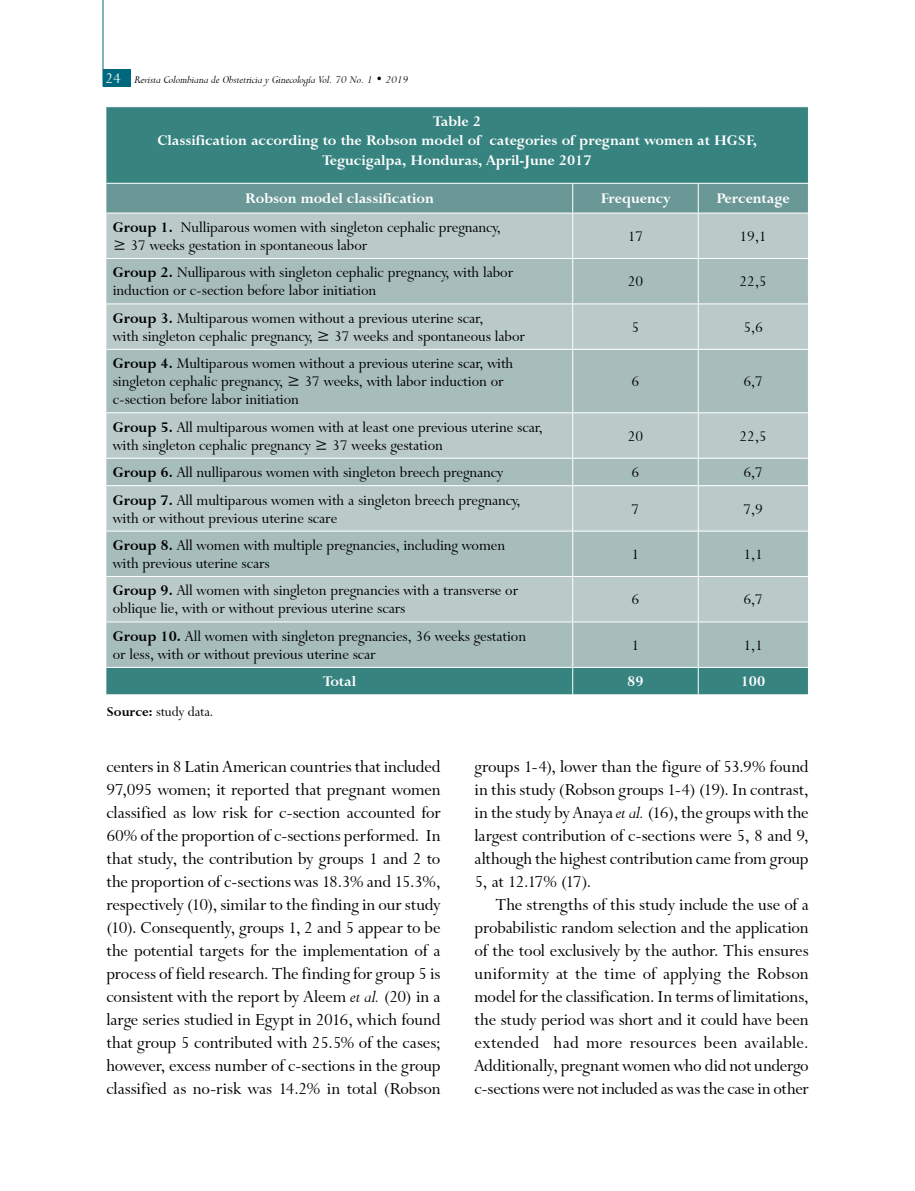
<style>
.page{position:relative;width:915px;height:1191px;background:#fff}
.page>*{position:absolute;margin:0;border:0;box-sizing:border-box;transform-origin:0 0}
._009-PARR_SEC_ING{font:18.75px/23px "Lapidary 333 BT";letter-spacing:-.005em;color:#000;text-align:justify}
._021-TEX_TABLAS{font:16.5px/18px "Lapidary 333 BT";color:#000}
._022-TIT_TABLAS{font:700 16.5px "Lapidary 333 BT";color:#fff}
._021-TEX_TABLAS-2{font:700 16.5px "Lapidary 333 BT";color:#fff}
._017-PIES_DE_FOTO{font:15px "Lapidary 333 BT";color:#000}
.t1{font:italic 12px "Lapidary 333 BT";color:#000}
.s1{font-style:normal;font-size:16.5px;color:#fff}
.s2{font-weight:700}
.s3{font-style:italic}
</style>
<div class="page">
<div style="left:103px;top:70px;width:27px;height:17px;background:#00687e"></div>
<hr style="left:103px;top:0;width:1px;height:87px;background:#00687e">
<div style="left:106px;top:107px;width:701px;height:587px;background:#368380"></div>
<div style="left:106px;top:214px;width:701px;height:44px;background:#bacac9"></div>
<svg style="left:106px;top:259px;width:701px;height:408px;background:#b0c3c2"></svg>
<svg style="left:106px;top:183px;width:701px;height:30px;background:#709c9b"></svg>
<hr style="left:106px;top:213px;width:466px;height:1px;background:#fff">
<hr style="left:572px;top:213px;width:126px;height:1px;background:#fff">
<hr style="left:572px;top:213px;width:1px;height:45px;background:#fff">
<hr style="left:698px;top:213px;width:109px;height:1px;background:#fff">
<hr style="left:697px;top:213px;width:1px;height:45px;background:#fff">
<hr style="left:106px;top:258px;width:466px;height:1px;background:#fff">
<hr style="left:572px;top:258px;width:126px;height:1px;background:#fff">
<hr style="left:572px;top:259px;width:1px;height:44px;background:#fff">
<hr style="left:698px;top:258px;width:109px;height:1px;background:#fff">
<hr style="left:697px;top:259px;width:1px;height:44px;background:#fff">
<hr style="left:106px;top:303px;width:466px;height:1px;background:#fff">
<hr style="left:572px;top:303px;width:126px;height:1px;background:#fff">
<hr style="left:572px;top:304px;width:1px;height:45px;background:#fff">
<hr style="left:698px;top:303px;width:109px;height:1px;background:#fff">
<hr style="left:697px;top:304px;width:1px;height:45px;background:#fff">
<hr style="left:106px;top:349px;width:466px;height:1px;background:#fff">
<hr style="left:572px;top:349px;width:126px;height:1px;background:#fff">
<hr style="left:572px;top:350px;width:1px;height:62px;background:#fff">
<hr style="left:698px;top:349px;width:109px;height:1px;background:#fff">
<hr style="left:697px;top:350px;width:1px;height:62px;background:#fff">
<hr style="left:106px;top:412px;width:466px;height:1px;background:#fff">
<hr style="left:572px;top:412px;width:126px;height:1px;background:#fff">
<hr style="left:572px;top:413px;width:1px;height:45px;background:#fff">
<hr style="left:698px;top:412px;width:109px;height:1px;background:#fff">
<hr style="left:697px;top:413px;width:1px;height:45px;background:#fff">
<hr style="left:106px;top:458px;width:466px;height:1px;background:#fff">
<hr style="left:572px;top:458px;width:126px;height:1px;background:#fff">
<svg style="left:572px;top:458px;width:1px;height:27px"></svg>
<hr style="left:698px;top:458px;width:109px;height:1px;background:#fff">
<svg style="left:697px;top:458px;width:1px;height:27px"></svg>
<hr style="left:106px;top:485px;width:466px;height:1px;background:#fff">
<hr style="left:572px;top:485px;width:126px;height:1px;background:#fff">
<hr style="left:572px;top:486px;width:1px;height:45px;background:#fff">
<hr style="left:698px;top:485px;width:109px;height:1px;background:#fff">
<hr style="left:697px;top:486px;width:1px;height:45px;background:#fff">
<hr style="left:106px;top:531px;width:466px;height:1px;background:#fff">
<hr style="left:572px;top:531px;width:126px;height:1px;background:#fff">
<hr style="left:572px;top:531px;width:1px;height:45px;background:#fff">
<hr style="left:698px;top:531px;width:109px;height:1px;background:#fff">
<hr style="left:697px;top:531px;width:1px;height:45px;background:#fff">
<hr style="left:106px;top:576px;width:466px;height:1px;background:#fff">
<hr style="left:572px;top:576px;width:126px;height:1px;background:#fff">
<hr style="left:572px;top:577px;width:1px;height:44px;background:#fff">
<hr style="left:698px;top:576px;width:109px;height:1px;background:#fff">
<hr style="left:697px;top:577px;width:1px;height:44px;background:#fff">
<hr style="left:106px;top:621px;width:466px;height:1px;background:#fff">
<hr style="left:572px;top:621px;width:126px;height:1px;background:#fff">
<hr style="left:572px;top:622px;width:1px;height:45px;background:#fff">
<hr style="left:698px;top:621px;width:109px;height:1px;background:#fff">
<hr style="left:697px;top:622px;width:1px;height:45px;background:#fff">
<hr style="left:106px;top:667px;width:466px;height:1px;background:#fff">
<hr style="left:572px;top:667px;width:126px;height:1px;background:#fff">
<svg style="left:572px;top:668px;width:1px;height:26px"></svg>
<hr style="left:698px;top:667px;width:109px;height:1px;background:#fff">
<svg style="left:697px;top:668px;width:1px;height:26px"></svg>
<p class="t1" style="left:105px;top:73px;width:304px"><span class="s1">24</span> Revista Colombiana de Obstetricia y Ginecología Vol. 70 No. 1 • 2019</p>
<p class="_022-TIT_TABLAS" style="left:433px;top:111px;width:49px">Table 2</p>
<p class="_022-TIT_TABLAS" style="left:157px;top:131px;width:600px">Classification according to the Robson model of categories of pregnant women at HGSF,</p>
<p class="_022-TIT_TABLAS" style="left:322px;top:151px;width:270px">Tegucigalpa, Honduras, April-June 2017</p>
<p class="_021-TEX_TABLAS-2" style="left:245px;top:189px;width:190px">Robson model classification</p>
<p class="_021-TEX_TABLAS-2" style="left:600px;top:189px;width:71px">Frequency</p>
<p class="_021-TEX_TABLAS-2" style="left:716px;top:189px;width:75px">Percentage</p>
<p class="_021-TEX_TABLAS" style="left:113px;top:218px;width:389px"><span class="s2">Group 1.</span> Nulliparous women with singleton cephalic pregnancy, ≥ 37 weeks gestation in spontaneous labor</p>
<p class="_021-TEX_TABLAS" style="left:627px;top:227px;width:17px">17</p>
<p class="_021-TEX_TABLAS" style="left:739px;top:227px;width:29px">19,1</p>
<p class="_021-TEX_TABLAS" style="left:113px;top:264px;width:402px"><span class="s2">Group 2.</span> Nulliparous with singleton cephalic pregnancy, with labor induction or c-section before labor initiation</p>
<p class="_021-TEX_TABLAS" style="left:627px;top:273px;width:17px">20</p>
<p class="_021-TEX_TABLAS" style="left:739px;top:273px;width:29px">22,5</p>
<p class="_021-TEX_TABLAS" style="left:113px;top:309px;width:413px"><span class="s2">Group 3.</span> Multiparous women without a previous uterine scar,<br>with singleton cephalic pregnancy, ≥ 37 weeks and spontaneous labor</p>
<p class="_021-TEX_TABLAS" style="left:631px;top:318px;width:9px">5</p>
<p class="_021-TEX_TABLAS" style="left:743px;top:318px;width:21px">5,6</p>
<p class="_021-TEX_TABLAS" style="left:113px;top:355px;width:402px"><span class="s2">Group 4.</span> Multiparous women without a previous uterine scar, with singleton cephalic pregnancy, ≥ 37 weeks, with labor induction or c-section before labor initiation</p>
<p class="_021-TEX_TABLAS" style="left:631px;top:373px;width:9px">6</p>
<p class="_021-TEX_TABLAS" style="left:743px;top:373px;width:21px">6,7</p>
<p class="_021-TEX_TABLAS" style="left:113px;top:418px;width:431px"><span class="s2">Group 5.</span> All multiparous women with at least one previous uterine scar, with singleton cephalic pregnancy ≥ 37 weeks gestation</p>
<p class="_021-TEX_TABLAS" style="left:627px;top:427px;width:17px">20</p>
<p class="_021-TEX_TABLAS" style="left:739px;top:427px;width:29px">22,5</p>
<p class="_021-TEX_TABLAS" style="left:113px;top:463px;width:392px"><span class="s2">Group 6.</span> All nulliparous women with singleton breech pregnancy</p>
<p class="_021-TEX_TABLAS" style="left:631px;top:463px;width:9px">6</p>
<p class="_021-TEX_TABLAS" style="left:743px;top:463px;width:21px">6,7</p>
<p class="_021-TEX_TABLAS" style="left:113px;top:491px;width:409px"><span class="s2">Group 7.</span> All multiparous women with a singleton breech pregnancy, with or without previous uterine scare</p>
<p class="_021-TEX_TABLAS" style="left:631px;top:500px;width:9px">7</p>
<p class="_021-TEX_TABLAS" style="left:743px;top:500px;width:21px">7,9</p>
<p class="_021-TEX_TABLAS" style="left:113px;top:536px;width:394px"><span class="s2">Group 8.</span> All women with multiple pregnancies, including women with previous uterine scars</p>
<p class="_021-TEX_TABLAS" style="left:631px;top:545px;width:9px">1</p>
<p class="_021-TEX_TABLAS" style="left:743px;top:545px;width:21px">1,1</p>
<p class="_021-TEX_TABLAS" style="left:113px;top:582px;width:407px"><span class="s2">Group 9.</span> All women with singleton pregnancies with a transverse or oblique lie, with or without previous uterine scars</p>
<p class="_021-TEX_TABLAS" style="left:631px;top:591px;width:9px">6</p>
<p class="_021-TEX_TABLAS" style="left:743px;top:591px;width:21px">6,7</p>
<p class="_021-TEX_TABLAS" style="left:113px;top:627px;width:415px"><span class="s2">Group 10.</span> All women with singleton pregnancies, 36 weeks gestation or less, with or without previous uterine scar</p>
<p class="_021-TEX_TABLAS" style="left:631px;top:636px;width:9px">1</p>
<p class="_021-TEX_TABLAS" style="left:743px;top:636px;width:21px">1,1</p>
<p class="_021-TEX_TABLAS-2" style="left:323px;top:672px;width:34px">Total</p>
<p class="_021-TEX_TABLAS-2" style="left:627px;top:672px;width:18px">89</p>
<p class="_021-TEX_TABLAS-2" style="left:740px;top:672px;width:26px">100</p>
<p class="_017-PIES_DE_FOTO" style="left:106px;top:703px;width:109px"><span class="s2">Source:</span> study data.</p>
<p class="_009-PARR_SEC_ING" style="left:106px;top:755px;width:335px">centers in 8 Latin American countries that included 97,095 women; it reported that pregnant women classified as low risk for c-section accounted for 60% of the proportion of c-sections performed. In that study, the contribution by groups 1 and 2 to the proportion of c-sections was 18.3% and 15.3%, respectively (10), similar to the finding in our study (10). Consequently, groups 1, 2 and 5 appear to be the potential targets for the implementation of a process of field research. The finding for group 5 is consistent with the report by Aleem <span class="s3">et al.</span> (20) in a large series studied in Egypt in 2016, which found that group 5 contributed with 25.5% of the cases; however, excess number of c-sections in the group classified as no-risk was 14.2% in total (Robson</p>
<p class="_009-PARR_SEC_ING" style="left:474px;top:755px;width:335px">groups 1-4), lower than the figure of 53.9% found in this study (Robson groups 1-4) (19). In contrast, in the study by Anaya <span class="s3">et al.</span> (16), the groups with the largest contribution of c-sections were 5, 8 and 9, although the highest contribution came from group 5, at 12.17% (17).</p>
<p class="_009-PARR_SEC_ING" style="left:474px;top:893px;width:335px;text-indent:21px">The strengths of this study include the use of a probabilistic random selection and the application of the tool exclusively by the author. This ensures uniformity at the time of applying the Robson model for the classification. In terms of limitations, the study period was short and it could have been extended had more resources been available.<br>Additionally, pregnant women who did not undergo c-sections were not included as was the case in other</p>
</div>
